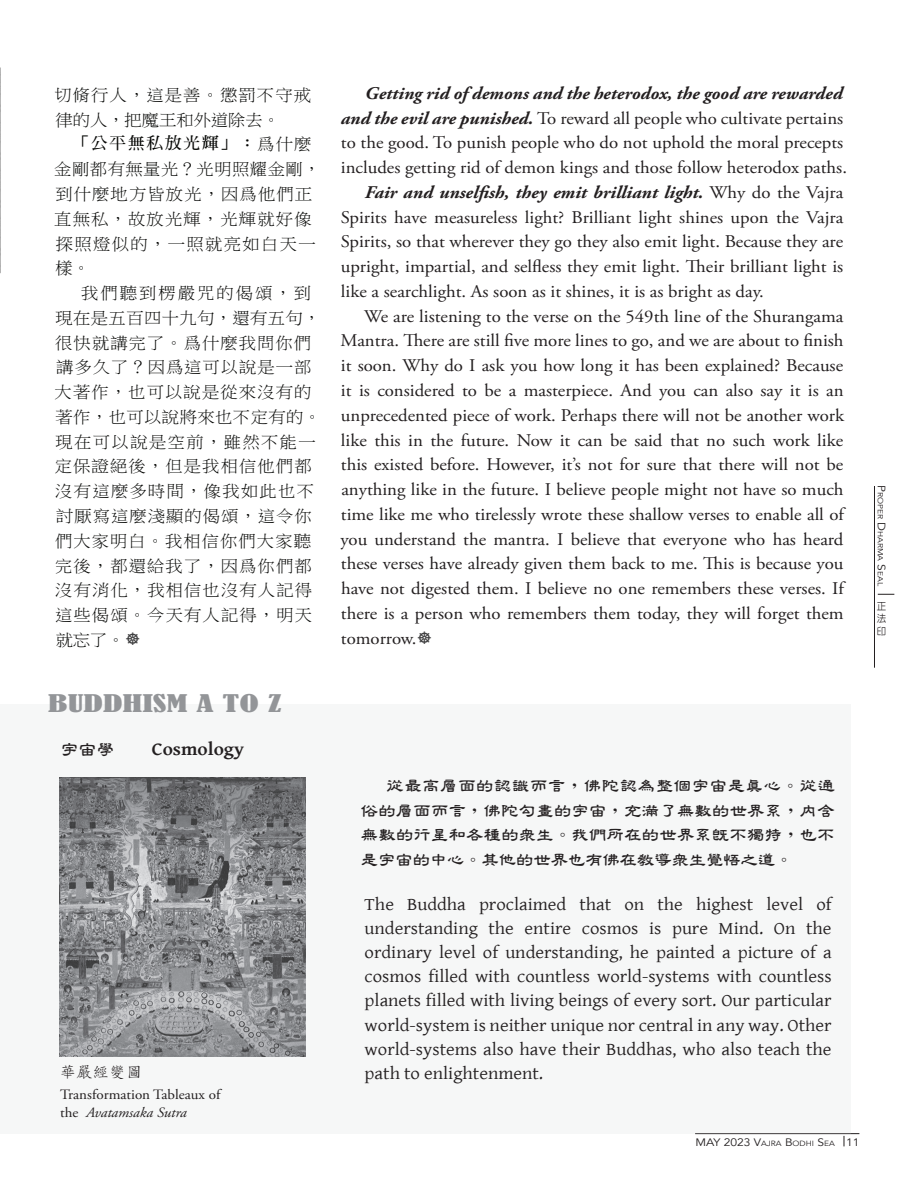
<style>
.page{position:relative;width:919px;height:1189px;background:#fff}
.page>*{position:absolute;margin:0;border:0;box-sizing:border-box;transform-origin:0 0}
.t1{font:condensed 22.8px "Bernard";color:#939598;scale:1.58 1}
.t2{font:700 18.6px "Gentium Basic";color:#231f20;scale:1.05 1}
.t3{font:17.85px "Adobe Garamond Pro";color:#231f20;scale:1.05 1}
.t4{font:17.85px/24px "Gentium Basic";color:#231f20;text-align:justify;scale:1.05 1}
.t5{font:italic 700 17.85px "Adobe Garamond Pro";color:#231f20;scale:1.05 1}
.t6{font:700 17.1px "Jen Lei";color:#231f20;scale:1.05 1}
.t7{font:16.35px/24.8px "Ming Li U";letter-spacing:.065em;color:#040503;scale:1.05 1}
.t8{font:700 16.35px/24.8px "Jen Lei";color:#231f20;text-align:justify;scale:1.05 1}
.t9{font:16.35px/24.8px "Ming Li U";letter-spacing:.035em;color:#040503;scale:1.05 1}
.t10{font:700 16.35px "AR Ming B5";letter-spacing:.07em;color:#040503;scale:1.05 1}
.t11{font:300 15.6px "AR Std Kai B5";color:#231f20;scale:1.05 1}
.t12{font:14.25px/18px "Adobe Garamond Pro";color:#231f20;scale:1.05 1}
.t13{font:10.8px "Avenir LT";color:#231f20;scale:1.11 1}
.t14{font:500 10.05px/12.6px "Yen Round";color:#231f20;text-align:justify;scale:.95 1}
.t15{font:7.5px "Avenir LT";color:#231f20;scale:1.11 1}
.s1{font-family:"Ming Li U";font-weight:400}
.s2{font-style:italic}
.s3{font-weight:700;font-style:italic}
.s4{font-weight:400;font-style:normal}
.s5{font-size:10.8px}
.s6{font-size:7.5px}
.s7{font-style:inherit}
</style>
<div class="page">
<img style="left:0;top:67px;width:1px;height:207px">
<hr style="left:694px;top:1133px;width:165px;height:1px;background:#231f20">
<hr style="left:873px;top:486px;width:1px;height:181px;background:#231f20">
<svg style="left:877px;top:594px;width:16px;height:1px"></svg>
<div style="left:0;top:703px;width:850px;height:430px;background:#f6f7f7"></div>
<img style="left:60px;top:777px;width:245px;height:279px">
<p class="t9" style="left:54px;top:83px;width:246px">切脩行人，這是善。懲罰不守戒律的人，把魔王和外道除去。</p>
<p class="t10" style="left:72px;top:135px;width:229px">「公平無私放光輝」：<span class="s1">爲什麼</span></p>
<p class="t7" style="left:54px;top:157px;width:255px">金剛都有無量光？光明照耀金剛，到什麼地方皆放光，因爲他們正直無私，故放光輝，光輝就好像探照燈似的，一照就亮如白天一樣。</p>
<p class="t7" style="left:55px;top:281px;width:255px;text-indent:26px">我們聽到楞嚴咒的偈頌，到現在是五百四十九句，還有五句，很快就講完了。爲什麼我問你們講多久了？因爲這可以說是一部大著作，也可以說是從來沒有的著作，也可以說將來也不定有的。現在可以說是空前，雖然不能一定保證絕後，但是我相信他們都沒有這麼多時間，像我如此也不討厭寫這麼淺顯的偈頌，這令你們大家明白。我相信你們大家聽完後，都還給我了，因爲你們都沒有消化，我相信也沒有人記得這些偈頌。今天有人記得，明天就忘了。</p>
<p class="t1" style="left:48px;top:690px;width:149px">BUDDHISM A TO Z</p>
<p class="t6" style="left:60px;top:740px;width:53px">宇宙學</p>
<p class="t2" style="left:152px;top:735px;width:89px">Cosmology</p>
<p class="t11" style="left:60px;top:1064px;width:80px">華嚴經變圖</p>
<p class="t12" style="left:60px;top:1085px;width:154px">Transformation Tableaux of the <span class="s2">Avatamsaka Sutra</span></p>
<p class="t5" style="left:365px;top:83px;width:456px">Getting rid of demons and the heterodox, the good are rewarded</p>
<p class="t3" style="left:340px;top:107px;width:480px"><span class="s3">and the evil are punished.</span> To reward all people who cultivate pertains</p>
<p class="t3" style="left:341px;top:132px;width:479px">to the good. To punish people who do not uphold the moral precepts</p>
<p class="t3" style="left:341px;top:157px;width:483px">includes getting rid of demon kings and those follow heterodox paths.</p>
<p class="t5" style="left:365px;top:182px;width:457px">Fair and unselfish, they emit brilliant light. <span class="s4">Why do the Vajra</span></p>
<p class="t3" style="left:340px;top:206px;width:480px">Spirits have measureless light? Brilliant light shines upon the Vajra</p>
<p class="t3" style="left:340px;top:231px;width:479px">Spirits, so that wherever they go they also emit light. Because they are</p>
<p class="t3" style="left:341px;top:256px;width:479px">upright, impartial, and selfless they emit light. Their brilliant light is</p>
<p class="t3" style="left:341px;top:280px;width:404px">like a searchlight. As soon as it shines, it is as bright as day.</p>
<p class="t3" style="left:364px;top:305px;width:457px">We are listening to the verse on the 549th line of the Shurangama</p>
<p class="t3" style="left:340px;top:330px;width:480px">Mantra. There are still five more lines to go, and we are about to finish</p>
<p class="t3" style="left:341px;top:355px;width:479px">it soon. Why do I ask you how long it has been explained? Because</p>
<p class="t3" style="left:341px;top:379px;width:480px">it is considered to be a masterpiece. And you can also say it is an</p>
<p class="t3" style="left:341px;top:404px;width:480px">unprecedented piece of work. Perhaps there will not be another work</p>
<p class="t3" style="left:341px;top:429px;width:479px">like this in the future. Now it can be said that no such work like</p>
<p class="t3" style="left:341px;top:454px;width:479px">this existed before. However, it’s not for sure that there will not be</p>
<p class="t3" style="left:341px;top:478px;width:479px">anything like in the future. I believe people might not have so much</p>
<p class="t3" style="left:341px;top:503px;width:480px">time like me who tirelessly wrote these shallow verses to enable all of</p>
<p class="t3" style="left:340px;top:528px;width:480px">you understand the mantra. I believe that everyone who has heard</p>
<p class="t3" style="left:341px;top:553px;width:480px">these verses have already given them back to me. This is because you</p>
<p class="t3" style="left:341px;top:577px;width:480px">have not digested them. I believe no one remembers these verses. If</p>
<p class="t3" style="left:341px;top:602px;width:480px">there is a person who remembers them today, they will forget them</p>
<p class="t3" style="left:341px;top:627px;width:74px">tomorrow.</p>
<p class="t15" style="left:884px;top:485px;width:92px;rotate:90deg"><span class="s5">P</span>ROPER <span class="s5">D</span>HARMA <span class="s5">S</span>EAL</p>
<p class="t14" style="left:876px;top:599px;width:11px">正法印</p>
<p class="t8" style="left:361px;top:773px;width:453px;text-indent:26px">從最高層面的認識而言，佛陀認為整個宇宙是真心。從通俗的層面而言，佛陀勾畫的宇宙，充滿了無數的世界系，內含無數的行星和各種的眾生。我們所在的世界系既不獨特，也不是宇宙的中心。其他的世界也有佛在教導眾生覺悟之道。</p>
<p class="t4" style="left:364px;top:891px;width:446px">The Buddha proclaimed that on the highest level of understanding the entire cosmos is pure Mind. On the ordinary level of understanding, he painted a picture of a cosmos filled with countless world-systems with countless planets filled with living beings of every sort. Our particular world-system is neither unique nor central in any way. Other world-systems also have their Buddhas, who also teach the path to enlightenment.</p>
<p class="t13" style="left:695px;top:1136px;width:149px">MAY 2023 V<span class="s6">AJRA</span> B<span class="s6">ODHI</span> S<span class="s6">EA</span> <span class="s7">11</span></p>
</div>
